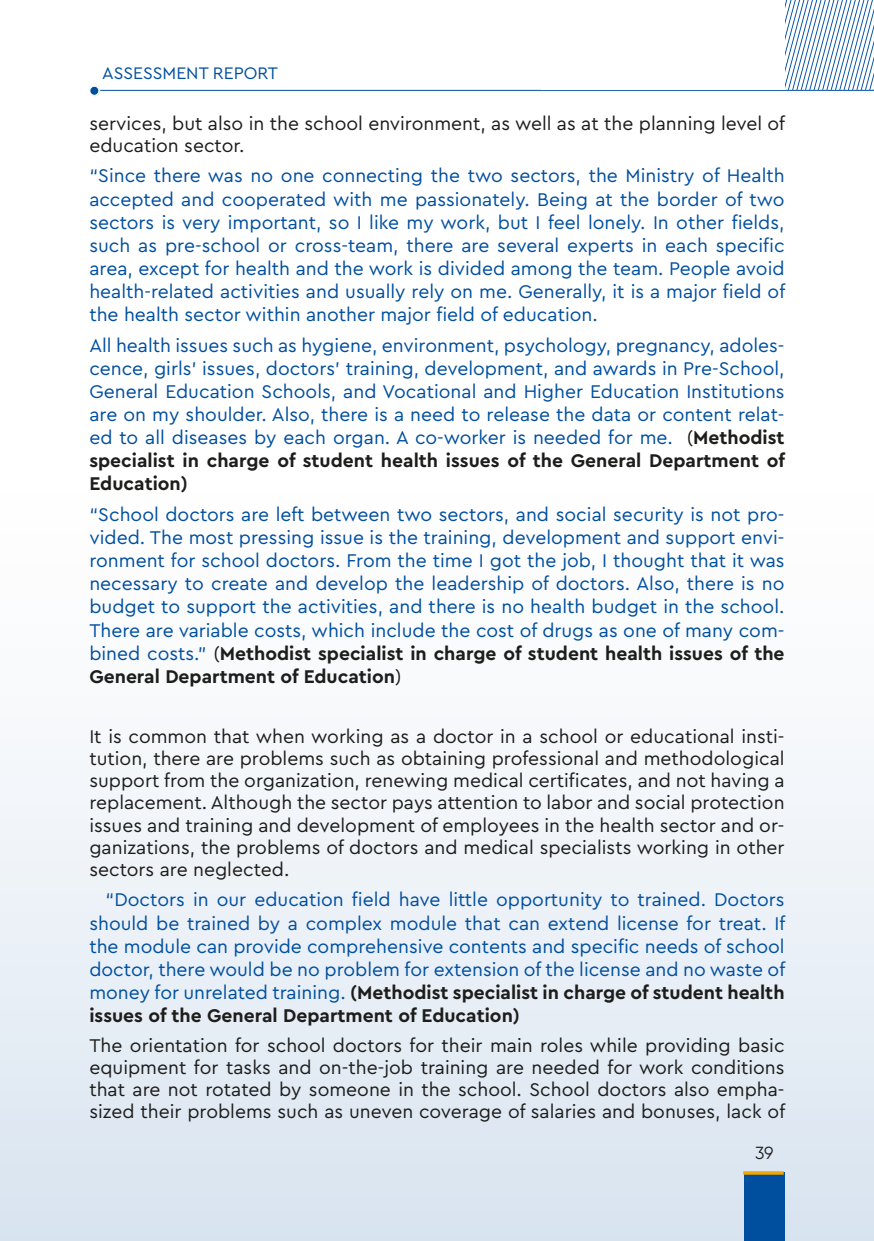
<style>
.page{position:relative;width:874px;height:1241px;background:#fff}
.page>*{position:absolute;margin:0;border:0;box-sizing:border-box;transform-origin:0 0}
.t1{font:19.25px/23.1px "Cera Pro";color:#004f9f;text-align:justify}
.t2{font:19.25px/22.2px "Cera Pro";color:#1d1d1b;text-align:justify}
.t3{font:17.5px "Cera Pro";color:#004f9f}
.t4{font:17.5px "GIP";color:#1d1d1b}
.s1{color:#1d1d1b}
.s2{font-weight:700;color:#1d1d1b}
</style>
<div class="page">
<div style="left:0;top:461px;width:873px;height:779px;background:linear-gradient(to bottom,#fff,#dae5f0)"></div>
<hr style="left:96px;top:90px;width:777px;height:1px;background:#004f9f">
<div style="left:91px;top:87px;width:9px;height:9px;background:#ededed;border-radius:50%"></div>
<div style="left:90px;top:86px;width:10px;height:10px;border:1px solid #ededed;border-radius:50%"></div>
<div style="left:90px;top:86px;width:9px;height:9px;background:#004f9f;border-radius:50%"></div>
<div style="left:89px;top:86px;width:10px;height:10px;border:1px solid #fff;border-radius:50%"></div>
<svg style="left:722px;top:0;width:151px;height:91px"></svg>
<div style="left:541px;top:0;width:243px;height:90px;background:#fff"></div>
<div style="left:743px;top:1172px;width:41px;height:68px;background:#004f9f"></div>
<svg style="left:742px;top:1170px;width:41px;height:4px"></svg>
<p class="t3" style="left:102px;top:62px;width:177px">ASSESSMENT REPORT</p>
<p class="t2" style="left:89px;top:111px;width:697px">services, but also in the school environment, as well as at the planning level of education sector.</p>
<p class="t1" style="left:89px;top:163px;width:697px">“Since there was no one connecting the two sectors, the Ministry of Health accepted and cooperated with me passionately. Being at the border of two sectors is very important, so I like my work, but I feel lonely. In other fields, such as pre-school or cross-team, there are several experts in each specific area, except for health and the work is divided among the team. People avoid health-related activities and usually rely on me. Generally, it is a major field of the health sector within another major field of education.</p>
<p class="t1" style="left:89px;top:333px;width:697px">All health issues such as hygiene, environment, psychology, pregnancy, adoles&shy;cence, girls’ issues, doctors’ training, development, and awards in Pre-School, General Education Schools, and Vocational and Higher Education Institutions are on my shoulder. Also, there is a need to release the data or content relat&shy;ed to all diseases by each organ. A co-worker is needed for me. <span class="s1">(</span><span class="s2">Methodist specialist in charge of student health issues of the General Department of Education)</span></p>
<p class="t1" style="left:89px;top:502px;width:696px">“School doctors are left between two sectors, and social security is not pro&shy;vided. The most pressing issue is the training, development and support envi&shy;ronment for school doctors. From the time I got the job, I thought that it was necessary to create and develop the leadership of doctors. Also, there is no budget to support the activities, and there is no health budget in the school.<br>There are variable costs, which include the cost of drugs as one of many com&shy;bined costs.” <span class="s1">(</span><span class="s2">Methodist specialist in charge of student health issues of the General Department of Education</span><span class="s1">)</span></p>
<p class="t2" style="left:89px;top:724px;width:696px">It is common that when working as a doctor in a school or educational insti&shy;tution, there are problems such as obtaining professional and methodological support from the organization, renewing medical certificates, and not having a replacement. Although the sector pays attention to labor and social protection issues and training and development of employees in the health sector and or&shy;ganizations, the problems of doctors and medical specialists working in other sectors are neglected.</p>
<p class="t1" style="left:89px;top:887px;width:697px;text-indent:16px">“Doctors in our education field have little opportunity to trained. Doctors should be trained by a complex module that can extend license for treat. If the module can provide comprehensive contents and specific needs of school doctor, there would be no problem for extension of the license and no waste of money for unrelated training. <span class="s2">(Methodist specialist in charge of student health issues of the General Department of Education)</span></p>
<p class="t2" style="left:89px;top:1032px;width:697px">The orientation for school doctors for their main roles while providing basic equipment for tasks and on-the-job training are needed for work conditions that are not rotated by someone in the school. School doctors also empha&shy;sized their problems such as uneven coverage of salaries and bonuses, lack of</p>
<p class="t4" style="left:754px;top:1141px;width:20px">39</p>
</div>
